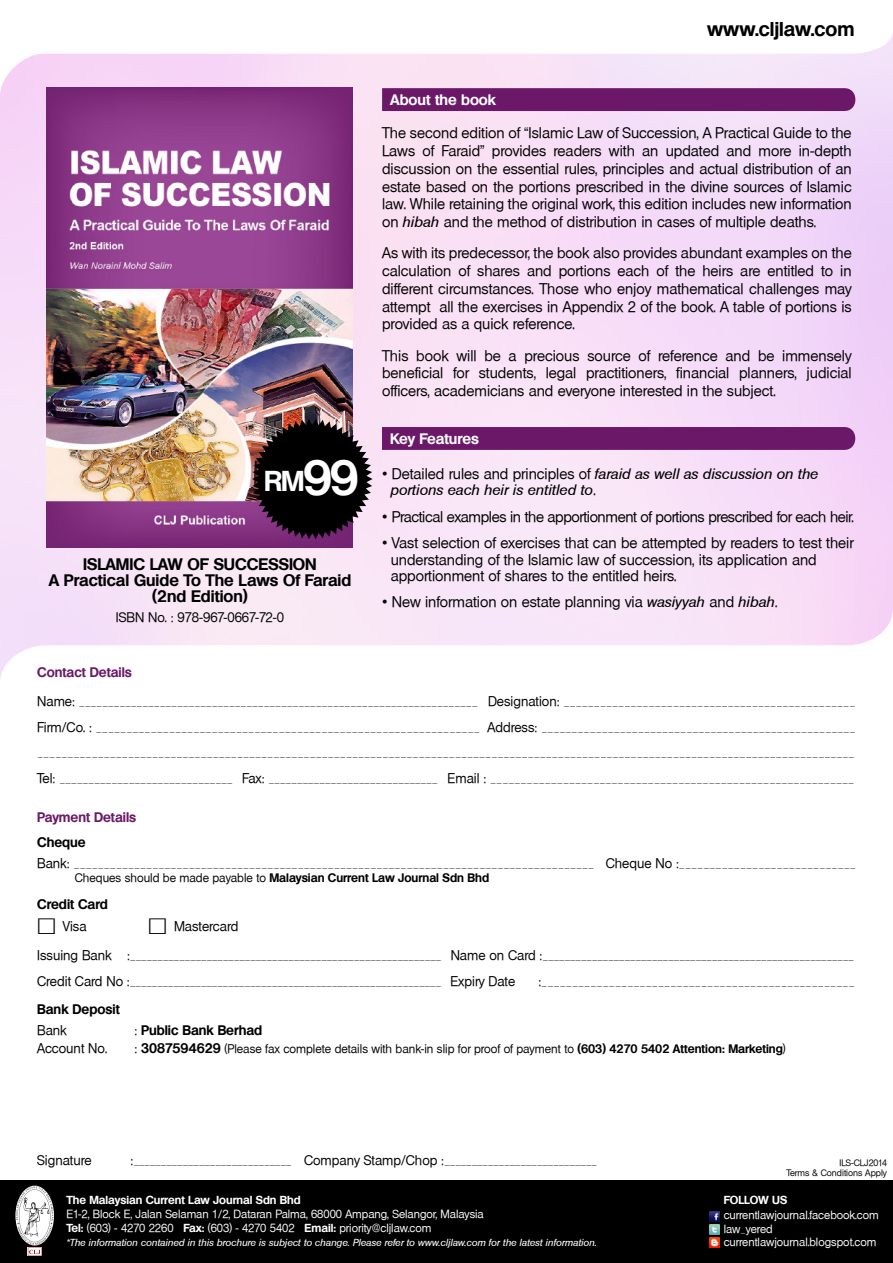
<style>
.page{position:relative;width:893px;height:1263px;background:#fff}
.page>*{position:absolute;margin:0;border:0;box-sizing:border-box;transform-origin:0 0}
.t1{font:28.05px "Basic Sans SF Bold";color:#fff}
.t2{font:19.5px "Basic Sans SF Bold";color:#000}
.t3{font:16.2px/16.2px "Basic Sans SF Bold";color:#000;text-align:center}
.t4{font:14.85px/17.7px "Basic Sans SF";color:#000;text-align:justify}
.t5{font:14.85px "Basic Sans SF";letter-spacing:-.025em;color:#000}
.t6{font:14.85px "Basic Sans SF Italic";color:#000}
.t7{font:14.85px "Basic Sans SF Bold";color:#fff}
.t8{font:13.5px/25.5px "Basic Sans SF";color:#000100;text-align:justify}
.t9{font:13.5px "Basic Sans SF Bold";color:#000100}
.t10{font:13.5px "Basic Sans SF Bold";color:#6b1869}
.t11{font:13.35px "Basic Sans SF";color:#000}
.t12{font:12px "Basic Sans SF";color:#000100}
.t13{font:12px "Basic Sans SF Bold";color:#000100}
.t14{font:11.4px/13.5px "Basic Sans SF";color:#fff}
.t15{font:11.4px "Basic Sans SF Bold";color:#fff}
.t16{font:9.9px "Basic Sans SF Italic";color:#fff}
.t17{font:9px/10.5px "Basic Sans SF";color:#000100;text-align:right}
.s1{font-family:"Basic Sans SF Italic"}
.s2{font-size:48px}
.s3{font-family:"Basic Sans SF"}
.s4{font-size:13.5px}
.s5{font-family:"Basic Sans SF Bold";font-size:13.5px}
.s6{font-family:"Basic Sans SF Bold"}
</style>
<div class="page">
<img style="left:0;top:33px;width:893px;height:646px">
<div style="left:0;top:1180px;width:893px;height:83px;background:#000"></div>
<svg style="left:710px;top:1211px;width:10px;height:36px"></svg>
<svg style="left:16px;top:1186px;width:37px;height:70px"></svg>
<div style="left:382px;top:88px;width:473px;height:23px;background:#6b1869"></div>
<div style="left:382px;top:427px;width:473px;height:23px;background:#6b1869"></div>
<img style="left:47px;top:88px;width:306px;height:460px">
<svg style="left:252px;top:419px;width:121px;height:120px"></svg>
<p class="t7" style="left:390px;top:91px;width:107px">About the book</p>
<h2 class="t2" style="left:707px;top:18px;width:149px">www.cljlaw.com</h2>
<p class="t4" style="left:382px;top:124px;width:471px">The second edition of “Islamic Law of Succession, A Practical Guide to the Laws of Faraid” provides readers with an updated and more in-depth discussion on the essential rules, principles and actual distribution of an estate based on the portions prescribed in the divine sources of Islamic law. While retaining the original work, this edition includes new information on <span class="s1">hibah</span> and the method of distribution in cases of multiple deaths.</p>
<p class="t4" style="left:382px;top:244px;width:471px">As with its predecessor, the book also provides abundant examples on the calculation of shares and portions each of the heirs are entitled to in different circumstances. Those who enjoy mathematical challenges may attempt all the exercises in Appendix 2 of the book. A table of portions is provided as a quick reference.</p>
<p class="t4" style="left:382px;top:347px;width:471px">This book will be a precious source of reference and be immensely beneficial for students, legal practitioners, financial planners, judicial officers, academicians and everyone interested in the subject.</p>
<h1 class="t1" style="left:264px;top:465px;width:96px">RM<span class="s2">99</span></h1>
<p class="t3" style="left:49px;top:556px;width:304px">ISLAMIC LAW OF SUCCESSION<br>A Practical Guide To The Laws Of Faraid (2nd Edition)</p>
<p class="t11" style="left:116px;top:609px;width:170px">ISBN No. : 978-967-0667-72-0</p>
<p class="t7" style="left:390px;top:430px;width:90px">Key Features</p>
<p class="t4" style="left:382px;top:465px;width:438px">• Detailed rules and principles of <span class="s1">faraid as well as discussion on the</span></p>
<p class="t6" style="left:391px;top:482px;width:206px">portions each heir is entitled to<span class="s3">.</span></p>
<p class="t5" style="left:382px;top:508px;width:473px">• Practical examples in the apportionment of portions prescribed for each heir.</p>
<p class="t4" style="left:391px;top:535px;width:465px;line-height:16.2px;text-align:left;text-indent:-9px">• Vast selection of exercises that can be attempted by readers to test their understanding of the Islamic law of succession, its application and apportionment of shares to the entitled heirs.</p>
<p class="t4" style="left:382px;top:593px;width:397px">• New information on estate planning via <span class="s1">wasiyyah</span> and <span class="s1">hibah</span>.</p>
<p class="t10" style="left:37px;top:664px;width:96px">Contact Details</p>
<p class="t8" style="left:37px;top:689px;width:820px">Name: _____________________________________________________________________ Designation: ________________________________________________ Firm/Co. : _______________________________________________________________ Address: ____________________________________________________ _______________________________________________________________________________________________________________________________________ Tel: ______________________________ Fax: ______________________________ Email : ____________________________________________________________</p>
<p class="t10" style="left:37px;top:809px;width:101px">Payment Details</p>
<p class="t9" style="left:37px;top:835px;width:50px">Cheque</p>
<p class="t8" style="left:37px;top:850px;width:820px">Bank: ______________________________________________________________________________________ Cheque No :_____________________________</p>
<p class="t13" style="left:75px;top:870px;width:416px"><span class="s3">Cheques should be made payable to</span> Malaysian Current Law Journal Sdn Bhd</p>
<p class="t9" style="left:37px;top:896px;width:72px">Credit Card</p>
<p class="t8" style="left:63px;top:913px;width:25px">Visa</p>
<p class="t8" style="left:174px;top:913px;width:66px">Mastercard</p>
<p class="t8" style="left:37px;top:943px;width:819px">Issuing Bank :_________________________________________________________ Name on Card :_________________________________________________________<br>Credit Card No :_________________________________________________________ Expiry Date</p>
<p class="t8" style="left:538px;top:968px;width:318px">:___________________________________________________</p>
<p class="t9" style="left:37px;top:1002px;width:84px">Bank Deposit</p>
<p class="t8" style="left:37px;top:1018px;width:31px">Bank</p>
<p class="t9" style="left:134px;top:1023px;width:129px"><span class="s3">:</span> Public Bank Berhad</p>
<p class="t8" style="left:37px;top:1036px;width:71px">Account No.</p>
<p class="t12" style="left:134px;top:1042px;width:653px"><span class="s4">:</span> <span class="s5">3087594629</span> (Please fax complete details with bank-in slip for proof of payment to <span class="s6">(603) 4270 5402 Attention: Marketing</span>)</p>
<p class="t8" style="left:37px;top:1148px;width:56px">Signature</p>
<p class="t8" style="left:130px;top:1148px;width:468px">:_____________________________ Company Stamp/Chop :____________________________</p>
<p class="t17" style="left:786px;top:1157px;width:102px">ILS-CLJ2014<br>Terms &amp; Conditions Apply</p>
<p class="t15" style="left:66px;top:1193px;width:236px">The Malaysian Current Law Journal Sdn Bhd</p>
<p class="t14" style="left:66px;top:1207px;width:419px;line-height:14.2px">E1-2, Block E, Jalan Selaman 1/2, Dataran Palma, 68000 Ampang, Selangor, Malaysia<br><span class="s6">Tel:</span> (603) - 4270 2260 <span class="s6">Fax:</span> (603) - 4270 5402 <span class="s6">Email:</span> priority@cljlaw.com</p>
<p class="t16" style="left:66px;top:1237px;width:532px">*The information contained in this brochure is subject to change. Please refer to www.cljlaw.com for the latest information.</p>
<p class="t15" style="left:724px;top:1194px;width:65px">FOLLOW US</p>
<p class="t14" style="left:724px;top:1208px;width:157px">currentlawjournal.facebook.com law_yered currentlawjournal.blogspot.com</p>
</div>
